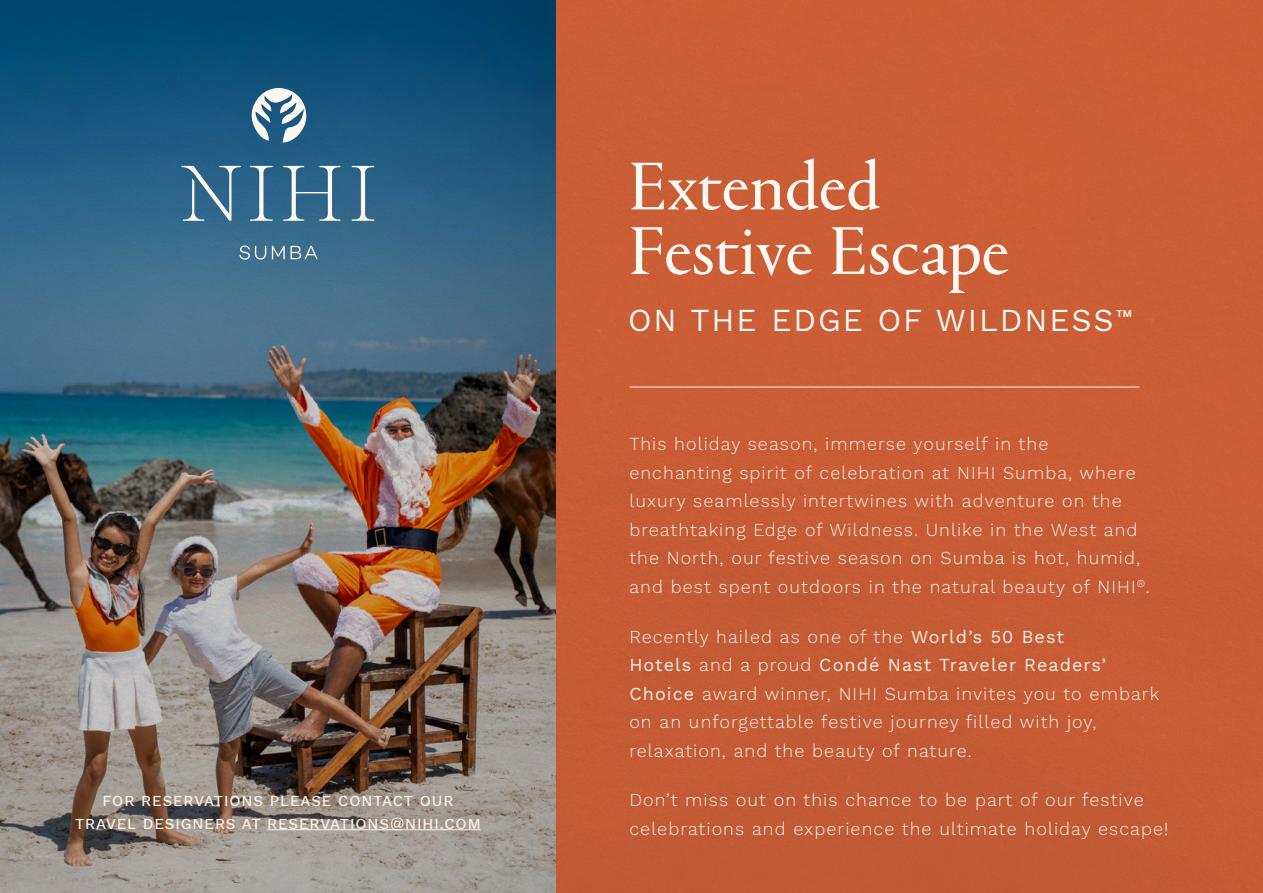
<style>
.page{position:relative;width:1263px;height:893px;background:#fff}
.page>*{position:absolute;margin:0;border:0;box-sizing:border-box;transform-origin:0 0}
.t1{font:70.5px/64.5px "Portrait";color:#fdf8f2}
.t2{font:31.5px "Work Sans";letter-spacing:.06em;color:#fdf8f2}
.t3{font:300 18px/28.5px "Work Sans";letter-spacing:.06em;color:#fcf0e5}
.t4{font:500 15px/22.5px "Work Sans";letter-spacing:.06em;color:#fcf0e5;text-align:center}
.s1{font-weight:400}
</style>
<div class="page">
<img style="left:0;top:0;width:1263px;height:893px">
<hr style="left:267px;top:829px;width:214px;height:1px;background:#fcf0e5">
<hr style="left:630px;top:387px;width:510px;height:1px;background:#fdf8f2">
<svg style="left:283px;top:166px;width:57px;height:55px"></svg>
<svg style="left:352px;top:166px;width:22px;height:55px"></svg>
<svg style="left:250px;top:166px;width:23px;height:55px"></svg>
<svg style="left:182px;top:166px;width:59px;height:55px;background:#527f9c"></svg>
<svg style="left:239px;top:246px;width:79px;height:14px"></svg>
<svg style="left:251px;top:88px;width:56px;height:54px"></svg>
<p class="t4" style="left:75px;top:789px;width:407px">FOR RESERVATIONS PLEASE CONTACT OUR<br>TRAVEL DESIGNERS AT RESERVATIONS@NIHI.COM</p>
<h1 class="t1" style="left:628px;top:153px;width:383px">Extended<br>Festive Escape</h1>
<h2 class="t2" style="left:628px;top:297px;width:506px">ON THE EDGE OF WILDNESS<sup>™</sup></h2>
<p class="t3" style="left:629px;top:429px;width:522px">This holiday season, immerse yourself in the enchanting spirit of celebration at NIHI Sumba, where luxury seamlessly intertwines with adventure on the breathtaking Edge of Wildness. Unlike in the West and the North, our festive season on Sumba is hot, humid, and best spent outdoors in the natural beauty of NIHI<sup>®</sup>.</p>
<p class="t3" style="left:629px;top:622px;width:531px">Recently hailed as one of the <span class="s1">World’s 50 Best<br>Hotels</span> and a proud <span class="s1">Condé Nast Traveler Readers’ Choice</span> award winner, NIHI Sumba invites you to embark on an unforgettable festive journey filled with joy, relaxation, and the beauty of nature.</p>
<p class="t3" style="left:629px;top:785px;width:540px">Don’t miss out on this chance to be part of our festive celebrations and experience the ultimate holiday escape!</p>
</div>
